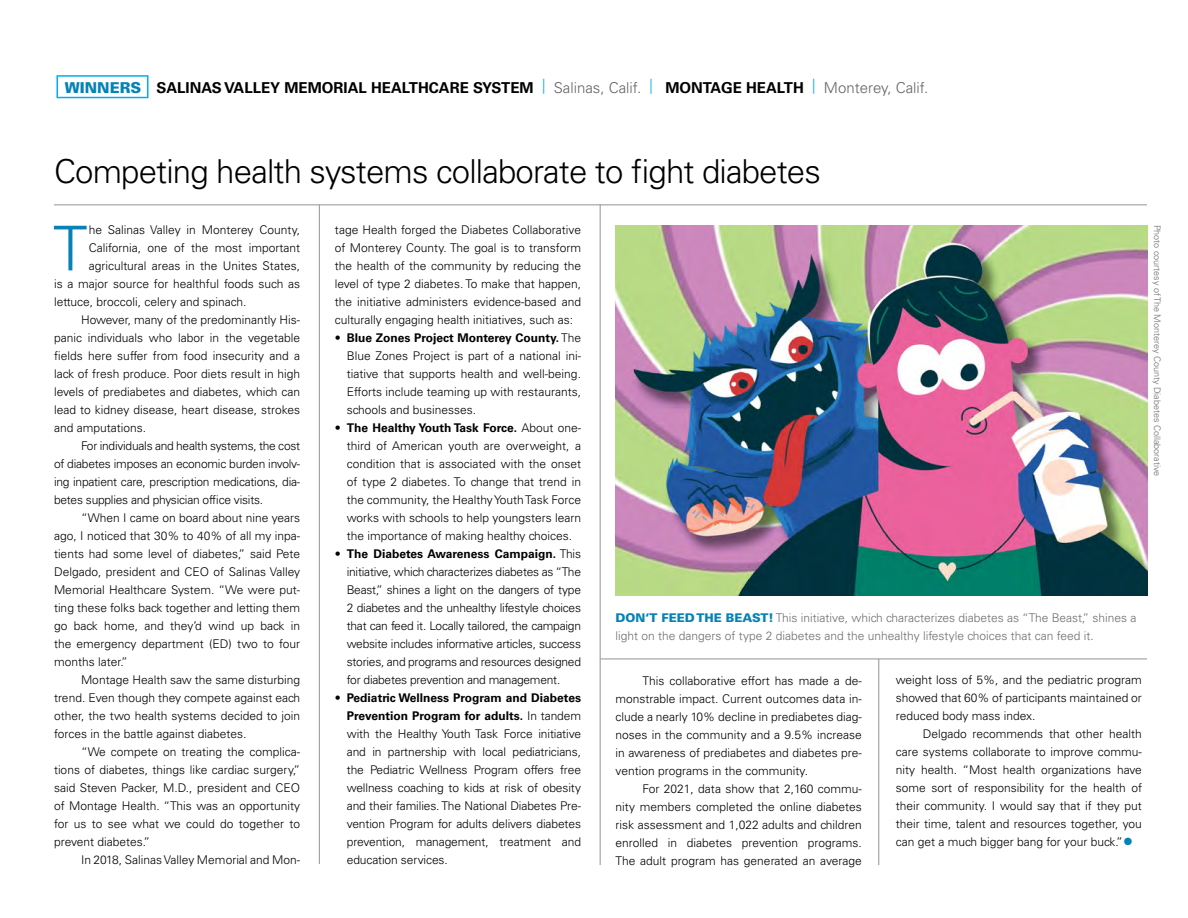
<style>
.page{position:relative;width:1188px;height:918px;background:#fff}
.page>*{position:absolute;margin:0;border:0;box-sizing:border-box;transform-origin:0 0}
.t1{font:300 61.8px "Univers LT Std";color:#0782b5}
.t2{font:300 33px "Univers LT Std";letter-spacing:-.025em;color:#000}
.t3{font:700 15px "Univers LT Std";color:#000}
.t4{font:300 12px/18px "Univers LT Std";color:#000;text-align:justify}
.t5{font:300 12px "Univers LT Std";letter-spacing:-.02em;color:#000}
.t6{font:300 12px/18px "Univers LT Std";color:#6d6e71}
.t7{font:300 9px "Univers LT Std";color:#6d6e71}
.s1{font-weight:900;color:#0782b5}
.s2{font-weight:300;color:#636466}
.s3{font-weight:700}
.s4{font-size:21px;color:#0782b5}
</style>
<div class="page">
<img style="left:616px;top:226px;width:532px;height:369px">
<hr style="left:319px;top:205px;width:1px;height:659px;background:#919396">
<hr style="left:600px;top:204px;width:1px;height:661px;background:#919396">
<hr style="left:878px;top:659px;width:1px;height:206px;background:#919396">
<div style="left:56px;top:75px;width:92px;height:23px;border:2px solid #00aeef"></div>
<hr style="left:54px;top:204px;width:1093px;height:1px;background:#919396">
<hr style="left:600px;top:659px;width:547px;height:1px;background:#919396">
<p class="t3" style="left:65px;top:79px;width:865px"><span class="s1">WINNERS</span> SALINAS VALLEY MEMORIAL HEALTHCARE SYSTEM <sup>|</sup> <span class="s2">Salinas, Calif.</span> <sup>|</sup> MONTAGE HEALTH <sup>|</sup> <span class="s2">Monterey, Calif.</span></p>
<h2 class="t2" style="left:54px;top:151px;width:769px">Competing health systems collaborate to fight diabetes</h2>
<h1 class="t1" style="left:53px;top:211px;width:36px">T</h1>
<p class="t4" style="left:89px;top:221px;width:213px">he Salinas Valley in Monterey County,</p>
<p class="t4" style="left:89px;top:239px;width:213px">California, one of the most important</p>
<p class="t4" style="left:89px;top:257px;width:213px">agricultural areas in the Unites States,</p>
<p class="t4" style="left:54px;top:275px;width:248px">is a major source for healthful foods such as</p>
<p class="t4" style="left:54px;top:293px;width:194px">lettuce, broccoli, celery and spinach.</p>
<p class="t4" style="left:81px;top:311px;width:221px">However, many of the predominantly His-</p>
<p class="t4" style="left:54px;top:329px;width:248px">panic individuals who labor in the vegetable</p>
<p class="t4" style="left:54px;top:347px;width:248px">fields here suffer from food insecurity and a</p>
<p class="t4" style="left:54px;top:365px;width:248px">lack of fresh produce. Poor diets result in high</p>
<p class="t4" style="left:54px;top:383px;width:248px">levels of prediabetes and diabetes, which can</p>
<p class="t4" style="left:54px;top:401px;width:248px">lead to kidney disease, heart disease, strokes</p>
<p class="t4" style="left:54px;top:419px;width:94px">and amputations.</p>
<p class="t5" style="left:81px;top:439px;width:221px">For individuals and health systems, the cost</p>
<p class="t5" style="left:54px;top:457px;width:248px">of diabetes imposes an economic burden involv-</p>
<p class="t5" style="left:54px;top:475px;width:248px">ing inpatient care, prescription medications, dia-</p>
<p class="t5" style="left:54px;top:493px;width:211px">betes supplies and physician office visits.</p>
<p class="t4" style="left:81px;top:509px;width:221px">“When I came on board about nine years</p>
<p class="t4" style="left:54px;top:527px;width:248px">ago, I noticed that 30% to 40% of all my inpa-</p>
<p class="t4" style="left:54px;top:545px;width:248px">tients had some level of diabetes,” said Pete</p>
<p class="t4" style="left:54px;top:563px;width:248px">Delgado, president and CEO of Salinas Valley</p>
<p class="t4" style="left:54px;top:581px;width:248px">Memorial Healthcare System. “We were put-</p>
<p class="t4" style="left:54px;top:599px;width:248px">ting these folks back together and letting them</p>
<p class="t4" style="left:54px;top:617px;width:248px">go back home, and they’d wind up back in</p>
<p class="t4" style="left:54px;top:635px;width:248px">the emergency department (ED) two to four</p>
<p class="t4" style="left:54px;top:653px;width:75px">months later.”</p>
<p class="t4" style="left:81px;top:671px;width:221px">Montage Health saw the same disturbing</p>
<p class="t4" style="left:54px;top:689px;width:248px">trend. Even though they compete against each</p>
<p class="t4" style="left:54px;top:707px;width:248px">other, the two health systems decided to join</p>
<p class="t4" style="left:54px;top:725px;width:194px">forces in the battle against diabetes.</p>
<p class="t4" style="left:81px;top:743px;width:221px">“We compete on treating the complica-</p>
<p class="t4" style="left:54px;top:761px;width:248px">tions of diabetes, things like cardiac surgery,”</p>
<p class="t4" style="left:54px;top:779px;width:248px">said Steven Packer, M.D., president and CEO</p>
<p class="t4" style="left:54px;top:797px;width:248px">of Montage Health. “This was an opportunity</p>
<p class="t4" style="left:54px;top:815px;width:248px">for us to see what we could do together to</p>
<p class="t4" style="left:54px;top:833px;width:98px">prevent diabetes.”</p>
<p class="t4" style="left:81px;top:851px;width:221px">In 2018, Salinas Valley Memorial and Mon-</p>
<p class="t4" style="left:335px;top:221px;width:248px">tage Health forged the Diabetes Collaborative of Monterey County. The goal is to transform the health of the community by reducing the level of type 2 diabetes. To make that happen, the initiative administers evidence-based and culturally engaging health initiatives, such as:</p>
<p class="t4" style="left:347px;top:329px;width:236px;text-indent:-12px">• <span class="s3">Blue Zones Project Monterey County.</span> The Blue Zones Project is part of a national ini&shy;tiative that supports health and well-being.<br>Efforts include teaming up with restaurants, schools and businesses.</p>
<p class="t4" style="left:347px;top:419px;width:236px;text-indent:-12px">• <span class="s3">The Healthy Youth Task Force.</span> About one&shy;third of American youth are overweight, a condition that is associated with the onset of type 2 diabetes. To change that trend in the community, the Healthy Youth Task Force works with schools to help youngsters learn the importance of making healthy choices.</p>
<p class="t4" style="left:347px;top:545px;width:236px;text-indent:-12px">• <span class="s3">The Diabetes Awareness Campaign.</span> This initiative, which characterizes diabetes as “The Beast,” shines a light on the dangers of type 2 diabetes and the unhealthy lifestyle choices that can feed it. Locally tailored, the campaign website includes informative articles, success stories, and programs and resources designed for diabetes prevention and management.</p>
<p class="t4" style="left:347px;top:689px;width:236px;text-indent:-12px">• <span class="s3">Pediatric Wellness Program and Diabetes Prevention Program for adults.</span> In tandem with the Healthy Youth Task Force initiative and in partnership with local pediatricians, the Pediatric Wellness Program offers free wellness coaching to kids at risk of obesity and their families. The National Diabetes Pre&shy;vention Program for adults delivers diabetes prevention, management, treatment and education services.</p>
<p class="t7" style="left:1163px;top:225px;width:253px;rotate:90deg">Photo courtesy of The Monterey County Diabetes Collaborative</p>
<p class="t6" style="left:616px;top:609px;width:523px"><span class="s1">DON‘T FEED THE BEAST!</span> This initiative, which characterizes diabetes as “The Beast,” shines a light on the dangers of type 2 diabetes and the unhealthy lifestyle choices that can feed it.</p>
<p class="t4" style="left:896px;top:671px;width:248px">weight loss of 5%, and the pediatric program showed that 60% of participants maintained or reduced body mass index.</p>
<p class="t4" style="left:896px;top:725px;width:248px;text-indent:27px">Delgado recommends that other health care systems collaborate to improve commu&shy;nity health. “Most health organizations have some sort of responsibility for the health of their community. I would say that if they put their time, talent and resources together, you can get a much bigger bang for your buck.”<span class="s4">•</span></p>
<p class="t4" style="left:616px;top:672px;width:248px;text-indent:27px">This collaborative effort has made a de&shy;monstrable impact. Current outcomes data in&shy;clude a nearly 10% decline in prediabetes diag&shy;noses in the community and a 9.5% increase in awareness of prediabetes and diabetes pre&shy;vention programs in the community.</p>
<p class="t4" style="left:616px;top:780px;width:248px;text-indent:27px">For 2021, data show that 2,160 commu&shy;nity members completed the online diabetes risk assessment and 1,022 adults and children enrolled in diabetes prevention programs.<br>The adult program has generated an average</p>
</div>
